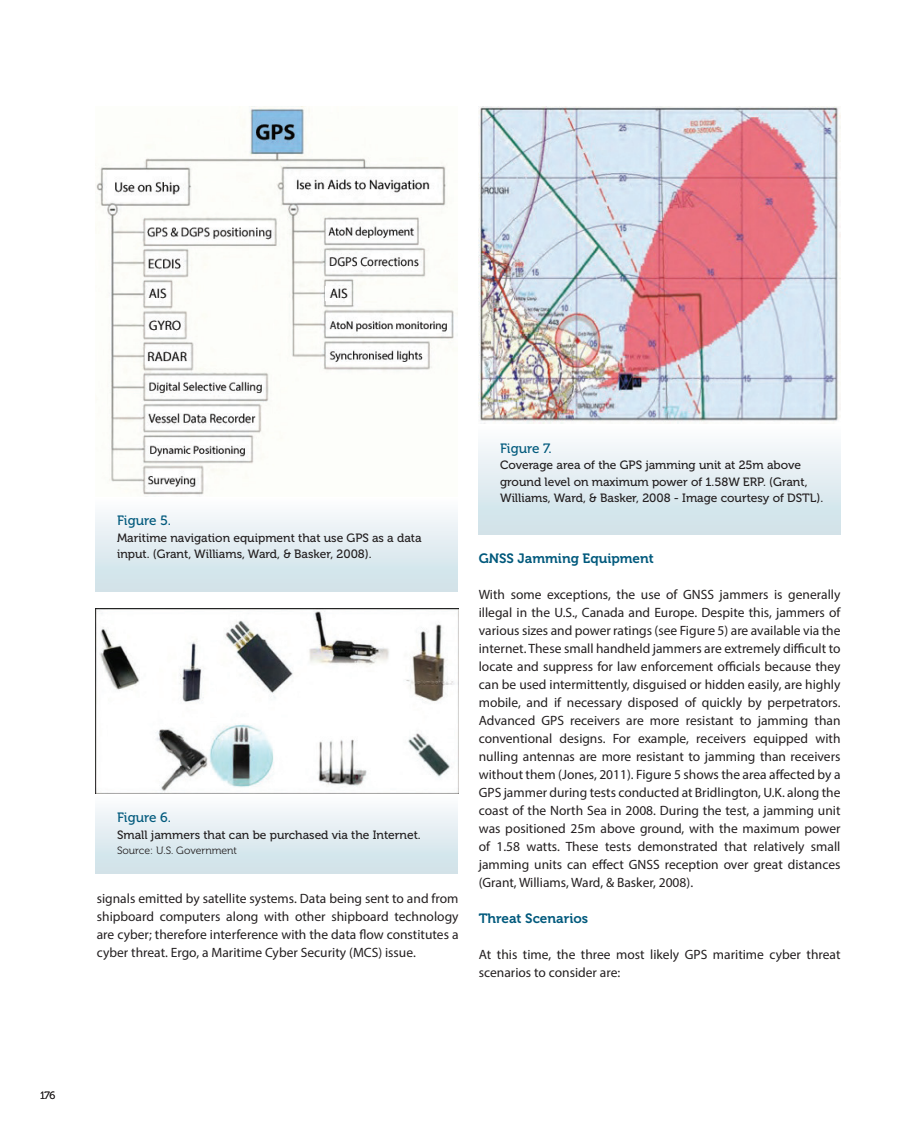
<style>
.page{position:relative;width:915px;height:1127px;background:#fff}
.page>*{position:absolute;margin:0;border:0;box-sizing:border-box;transform-origin:0 0}
.Body_text{font:13.5px/18px "Myriad Pro";color:#231f20;text-align:justify}
.podnaslov{font:13.5px "Museo 700";color:#00597c}
.Figure{font:13.5px "Museo 500";color:#00597c}
.Figure-2{font:12px/16.5px "Museo 500";color:#231f20}
.Figure-3{font:10.5px "Museo 300";color:#231f20}
</style>
<div class="page">
<img style="left:96px;top:106px;width:361px;height:389px">
<div style="left:96px;top:496px;width:361px;height:95px;background:linear-gradient(to bottom,#fdfdfe,#cce0e8)"></div>
<div style="left:478px;top:424px;width:362px;height:110px;background:linear-gradient(to bottom,#fcfcfe,#cde1e8)"></div>
<div style="left:96px;top:793px;width:361px;height:80px;background:linear-gradient(to bottom,#fdfdfe,#cde1e8)"></div>
<img style="left:96px;top:608px;width:363px;height:185px">
<img style="left:478px;top:106px;width:362px;height:318px">
<p class="Figure" style="left:117px;top:513px;width:56px">Figure 5.</p>
<p class="Figure-2" style="left:117px;top:530px;width:306px">Maritime navigation equipment that use GPS as a data input. (Grant, Williams, Ward, &amp; Basker, 2008).</p>
<p class="Figure" style="left:117px;top:810px;width:55px">Figure 6.</p>
<p class="Figure-2" style="left:117px;top:827px;width:305px">Small jammers that can be purchased via the Internet.</p>
<p class="Figure-3" style="left:117px;top:844px;width:122px">Source: U.S. Government</p>
<p class="Body_text" style="left:97px;top:889px;width:363px">signals emitted by satellite systems. Data being sent to and from shipboard computers along with other shipboard technology are cyber; therefore interference with the data flow constitutes a cyber threat. Ergo, a Maritime Cyber Security (MCS) issue.</p>
<p class="Figure" style="left:500px;top:440px;width:53px">Figure 7.</p>
<p class="Figure-2" style="left:500px;top:457px;width:324px">Coverage area of the GPS jamming unit at 25m above ground level on maximum power of 1.58W ERP. (Grant,<br>Williams, Ward, &amp; Basker, 2008 - Image courtesy of DSTL).</p>
<p class="podnaslov" style="left:478px;top:551px;width:176px">GNSS Jamming Equipment</p>
<p class="Body_text" style="left:478px;top:585px;width:363px">With some exceptions, the use of GNSS jammers is generally illegal in the U.S., Canada and Europe. Despite this, jammers of various sizes and power ratings (see Figure 5) are available via the internet. These small handheld jammers are extremely difficult to locate and suppress for law enforcement officials because they can be used intermittently, disguised or hidden easily, are highly mobile, and if necessary disposed of quickly by perpetrators.<br>Advanced GPS receivers are more resistant to jamming than conventional designs. For example, receivers equipped with nulling antennas are more resistant to jamming than receivers without them (Jones, 2011). Figure 5 shows the area affected by a GPS jammer during tests conducted at Bridlington, U.K. along the coast of the North Sea in 2008. During the test, a jamming unit was positioned 25m above ground, with the maximum power of 1.58 watts. These tests demonstrated that relatively small jamming units can effect GNSS reception over great distances (Grant, Williams, Ward, &amp; Basker, 2008).</p>
<p class="podnaslov" style="left:478px;top:911px;width:111px">Threat Scenarios</p>
<p class="Body_text" style="left:478px;top:945px;width:363px">At this time, the three most likely GPS maritime cyber threat scenarios to consider are:</p>
<p class="Figure-3" style="left:40px;top:1090px;width:17px">176</p>
</div>
